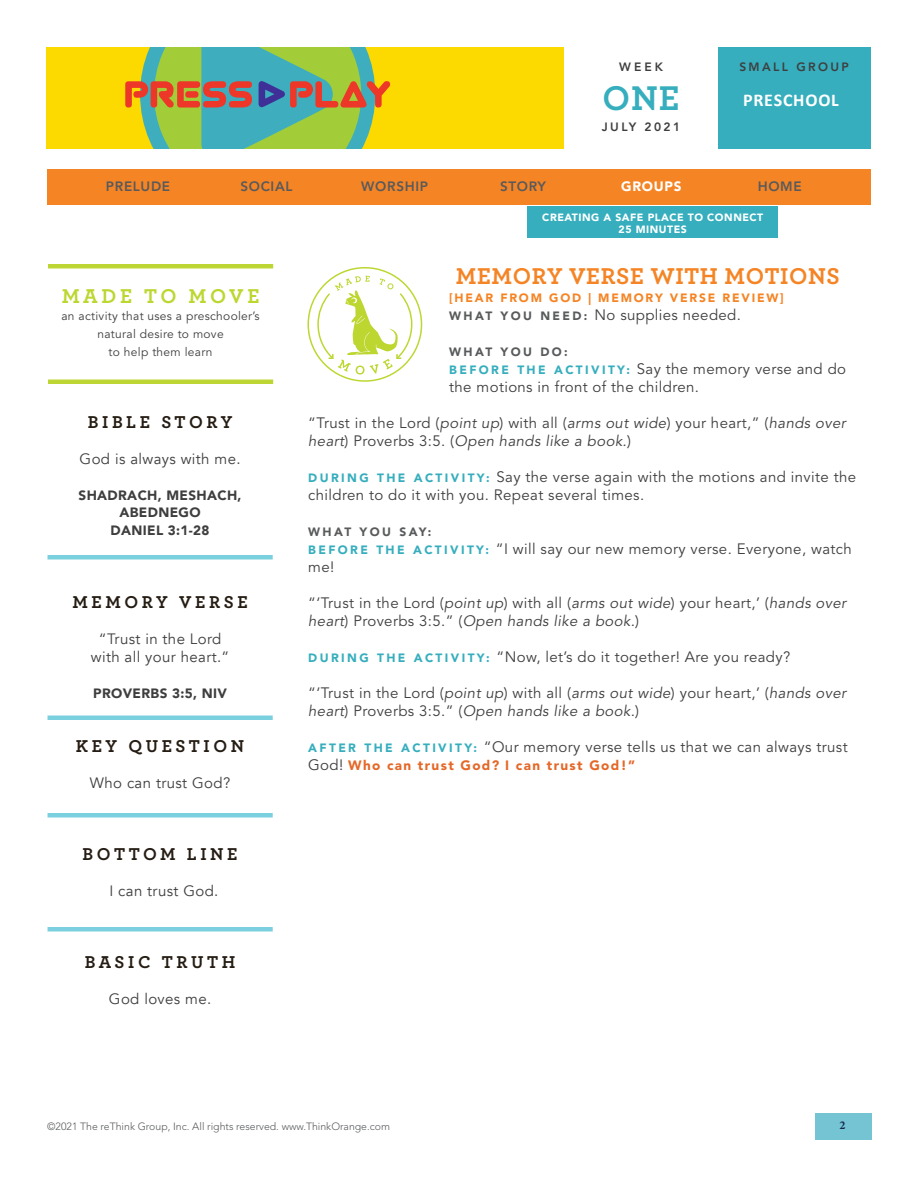
<style>
.page{position:relative;width:918px;height:1188px;background:#fff}
.page>*{position:absolute;margin:0;border:0;box-sizing:border-box;transform-origin:0 0}
.t1{font:700 36px "Archer Pro";color:#36aebd}
.t2{font:700 24px "Archer Pro";letter-spacing:.025em;color:#f58425}
.t3{font:700 21px "Archer Pro";letter-spacing:.165em;color:#bdd630}
.t4{font:700 18px "Archer Pro";letter-spacing:.2em;color:#251d13}
.t5{font:700 18px "Calibri";letter-spacing:.04em;color:#fff}
.t6{font:15px/18px "Avenir LT Std";letter-spacing:.025em;color:#3e3e3f}
.t7{font:15px/18px "Avenir";letter-spacing:.025em;color:#3e3e3f;text-align:center}
.t8{font:900 13.5px/18px "Avenir";letter-spacing:.025em;color:#3e3e3f;text-align:center}
.t9{font:900 13.5px "Avenir LT Std";letter-spacing:.1em;color:#e46828}
.t10{font:800 13.5px "Avenir LT Std";letter-spacing:.05em;color:#585a5c}
.t11{font:900 13.5px "Avenir LT Std";letter-spacing:.05em;color:#fff}
.t12{font:12px/18px "Avenir LT Std";letter-spacing:.025em;color:#3e3e3f;text-align:center}
.t13{font:900 12px "Avenir LT Std";letter-spacing:.15em;color:#f58425}
.t14{font:800 12px "Avenir LT Std";letter-spacing:.2em;color:#3e3e3f}
.t15{font:900 12px "Avenir LT Std";letter-spacing:.2em;color:#585a5c}
.t16{font:700 12px "Minion Pro";color:#172953}
.t17{font:300 10.5px "Avenir LT Std";color:#585a5c}
.t18{font:900 10.5px/12px "Avenir LT Std";letter-spacing:.05em;color:#fff;text-align:center}
.s1{font-weight:900;font-size:12px;color:#585a5c}
.s2{font-weight:900;font-size:12px;color:#36aebd}
.s3{font-style:italic}
.s4{font-weight:400;font-size:15px;color:#3e3e3f}
</style>
<div class="page">
<div style="left:46px;top:47px;width:612px;height:102px;background:#fcda00"></div>
<svg style="left:125px;top:47px;width:265px;height:102px;background:#8dac66"></svg>
<div style="left:717px;top:47px;width:154px;height:102px;background:#36aebd"></div>
<div style="left:564px;top:44px;width:153px;height:108px;background:#fff"></div>
<div style="left:48px;top:555px;width:225px;height:5px;background:#7bd0e0"></div>
<hr style="left:48px;top:716px;width:225px;height:4px;background:#7bd0e0">
<div style="left:48px;top:813px;width:225px;height:5px;background:#7bd0e0"></div>
<div style="left:48px;top:927px;width:225px;height:5px;background:#7bd0e0"></div>
<div style="left:815px;top:1113px;width:57px;height:27px;background:#74c4d4"></div>
<svg style="left:308px;top:267px;width:114px;height:115px"></svg>
<hr style="left:48px;top:380px;width:225px;height:4px;background:#bed633">
<hr style="left:48px;top:264px;width:225px;height:4px;background:#bed633">
<div style="left:47px;top:170px;width:824px;height:36px;background:#f58425"></div>
<div style="left:527px;top:206px;width:251px;height:32px;background:#36aebd"></div>
<p class="t14" style="left:619px;top:59px;width:45px">WEEK</p>
<h1 class="t1" style="left:603px;top:69px;width:78px">ONE</h1>
<p class="t14" style="left:602px;top:120px;width:80px">JULY 2021</p>
<p class="t14" style="left:739px;top:59px;width:111px">SMALL GROUP</p>
<p class="t5" style="left:743px;top:87px;width:97px">PRESCHOOL</p>
<p class="t10" style="left:106px;top:178px;width:66px">PRELUDE</p>
<p class="t10" style="left:240px;top:178px;width:54px">SOCIAL</p>
<p class="t10" style="left:361px;top:178px;width:68px">WORSHIP</p>
<p class="t10" style="left:500px;top:178px;width:47px">STORY</p>
<p class="t11" style="left:621px;top:178px;width:62px">GROUPS</p>
<p class="t10" style="left:758px;top:178px;width:46px">HOME</p>
<p class="t18" style="left:542px;top:211px;width:223px">CREATING A SAFE PLACE TO CONNECT<br>25 MINUTES</p>
<p class="t2" style="left:456px;top:257px;width:386px">MEMORY VERSE WITH MOTIONS</p>
<p class="t13" style="left:449px;top:290px;width:336px">[HEAR FROM GOD | MEMORY VERSE REVIEW]</p>
<p class="t6" style="left:449px;top:306px;width:293px"><span class="s1">W H AT Y O U N E E D :</span> No supplies needed.</p>
<p class="t15" style="left:449px;top:344px;width:120px">WHAT YOU DO:</p>
<p class="t6" style="left:449px;top:360px;width:398px"><span class="s2">BEFORE THE ACTIVITY:</span> Say the memory verse and do the motions in front of the children.</p>
<p class="t6" style="left:308px;top:414px;width:539px">“Trust in the Lord (<span class="s3">point up</span>) with all (<span class="s3">arms out wide</span>) your heart,” (<span class="s3">hands over heart</span>) Proverbs 3:5. (<span class="s3">Open hands like a book.</span>)</p>
<p class="t6" style="left:308px;top:468px;width:549px"><span class="s2">D U R I N G T H E A C T I V I T Y:</span> Say the verse again with the motions and invite the children to do it with you. Repeat several times.</p>
<p class="t15" style="left:308px;top:524px;width:125px">WHAT YOU SAY:</p>
<p class="t6" style="left:308px;top:540px;width:545px"><span class="s2">B E F O R E T H E A C T I V I T Y:</span> “I will say our new memory verse. Everyone, watch me!</p>
<p class="t6" style="left:308px;top:594px;width:539px">“‘Trust in the Lord (<span class="s3">point up</span>) with all (<span class="s3">arms out wide</span>) your heart,’ (<span class="s3">hands over heart</span>) Proverbs 3:5.” (<span class="s3">Open hands like a book.</span>)</p>
<p class="t6" style="left:308px;top:648px;width:484px"><span class="s2">D U R I N G T H E A C T I V I T Y:</span> “Now, let’s do it together! Are you ready?</p>
<p class="t6" style="left:308px;top:684px;width:539px">“‘Trust in the Lord (<span class="s3">point up</span>) with all (<span class="s3">arms out wide</span>) your heart,’ (<span class="s3">hands over heart</span>) Proverbs 3:5.” (<span class="s3">Open hands like a book.</span>)</p>
<p class="t6" style="left:308px;top:738px;width:541px"><span class="s2">A F T E R T H E A C T I V I T Y:</span> “Our memory verse tells us that we can always trust</p>
<p class="t9" style="left:308px;top:757px;width:328px"><span class="s4">God!</span> Who can trust God? I can trust God!”</p>
<h3 class="t3" style="left:62px;top:279px;width:199px">MADE TO MOVE</h3>
<p class="t12" style="left:61px;top:307px;width:200px">an activity that uses a preschooler’s natural desire to move<br>to help them learn</p>
<p class="t4" style="left:88px;top:407px;width:146px">BIBLE STORY</p>
<p class="t7" style="left:80px;top:450px;width:162px">God is always with me.</p>
<p class="t8" style="left:79px;top:485px;width:164px">SHADRACH, MESHACH,<br>ABEDNEGO<br>DANIEL 3:1-28</p>
<p class="t4" style="left:72px;top:587px;width:177px">MEMORY VERSE</p>
<p class="t7" style="left:91px;top:630px;width:140px">“Trust in the Lord with all your heart.”</p>
<p class="t8" style="left:93px;top:683px;width:135px">PROVERBS 3:5, NIV</p>
<p class="t4" style="left:76px;top:731px;width:170px">KEY QUESTION</p>
<p class="t7" style="left:90px;top:774px;width:142px">Who can trust God?</p>
<p class="t4" style="left:83px;top:839px;width:156px">BOTTOM LINE</p>
<p class="t7" style="left:109px;top:882px;width:111px">I can trust God.</p>
<p class="t4" style="left:85px;top:947px;width:152px">BASIC TRUTH</p>
<p class="t7" style="left:109px;top:990px;width:104px">God loves me.</p>
<p class="t17" style="left:47px;top:1120px;width:344px">©2021 The reThink Group, Inc. All rights reserved. www.ThinkOrange.com</p>
<p class="t16" style="left:840px;top:1116px;width:7px">2</p>
</div>
